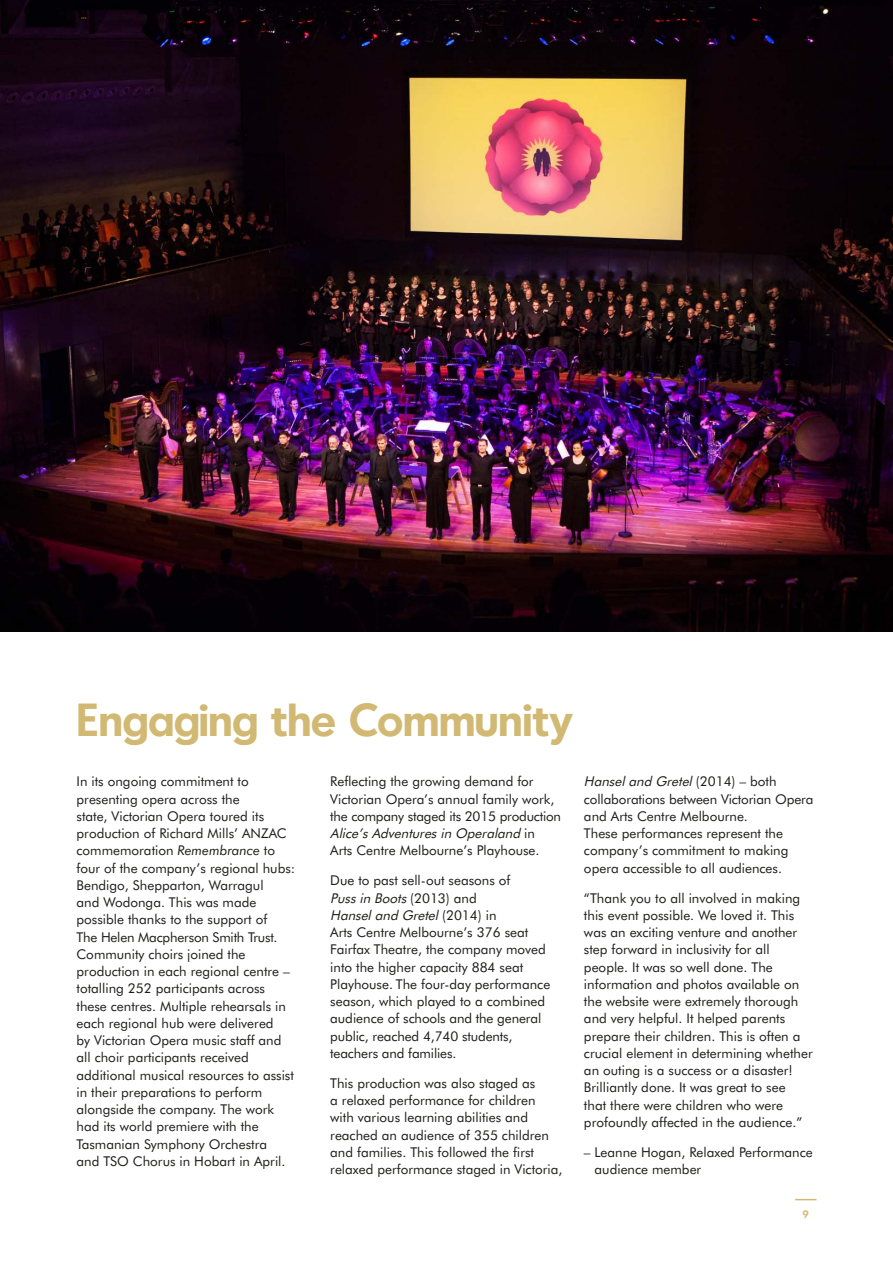
<style>
.page{position:relative;width:893px;height:1263px;background:#fff}
.page>*{position:absolute;margin:0;border:0;box-sizing:border-box;transform-origin:0 0}
.t1{font:600 45px "Montreal TS";letter-spacing:-.02em;color:#d1b973}
.t2{font:13.5px/17.2px "Futura BT";color:#1d1d1b}
.t3{font:600 10.5px "Montreal TS";color:#d1b973}
.s1{font-style:italic}
</style>
<div class="page">
<img style="left:0;top:0;width:893px;height:631px">
<svg style="left:795px;top:1199px;width:21px;height:1px"></svg>
<h1 class="t1" style="left:77px;top:704px;width:496px">Engaging the Community</h1>
<p class="t2" style="left:77px;top:774px;width:220px">In its ongoing commitment to presenting opera across the<br>state, Victorian Opera toured its production of Richard Mills’ ANZAC commemoration <span class="s1">Remembrance</span> to four of the company’s regional hubs:<br>Bendigo, Shepparton, Warragul<br>and Wodonga. This was made possible thanks to the support of<br>The Helen Macpherson Smith Trust.<br>Community choirs joined the production in each regional centre – totalling 252 participants across these centres. Multiple rehearsals in each regional hub were delivered<br>by Victorian Opera music staff and all choir participants received additional musical resources to assist in their preparations to perform alongside the company. The work had its world premiere with the<br>Tasmanian Symphony Orchestra<br>and TSO Chorus in Hobart in April.</p>
<p class="t2" style="left:330px;top:774px;width:232px">Reflecting the growing demand for Victorian Opera’s annual family work, the company staged its 2015 production <span class="s1">Alice’s Adventures in Operaland</span> i n<br>Arts Centre Melbourne’s Playhouse.</p>
<p class="t2" style="left:330px;top:873px;width:222px">Due to past sell-out seasons of<br><span class="s1">Puss in Boots</span> ( 2 0 1 3 ) a n d<br><span class="s1">Hansel and Gretel</span> ( 2 0 1 4 ) i n<br>Arts Centre Melbourne’s 376 seat<br>Fairfax Theatre, the company moved into the higher capacity 884 seat<br>Playhouse. The four-day performance season, which played to a combined audience of schools and the general public, reached 4,740 students, teachers and families.</p>
<p class="t2" style="left:330px;top:1075px;width:234px">This production was also staged as<br>a relaxed performance for children with various learning abilities and reached an audience of 355 children and families. This followed the first relaxed performance staged in Victoria,</p>
<p class="t2" style="left:584px;top:774px;width:231px"><span class="s1">Hansel and Gretel</span> ( 2 0 1 4 ) – b ot h collaborations between Victorian Opera and Arts Centre Melbourne.<br>These performances represent the company’s commitment to making opera accessible to all audiences.</p>
<p class="t2" style="left:584px;top:890px;width:230px">“Thank you to all involved in making this event possible. We loved it. This was an exciting venture and another step forward in inclusivity for all people. It was so well done. The information and photos available on the website were extremely thorough and very helpful. It helped parents prepare their children. This is often a crucial element in determining whether an outing is a success or a disaster!<br>Brilliantly done. It was great to see<br>that there were children who were profoundly affected in the audience.”</p>
<p class="t2" style="left:595px;top:1144px;width:220px;text-indent:-11px">– Leanne Hogan, Relaxed Performance audience member</p>
<p class="t3" style="left:803px;top:1210px;width:8px">9</p>
</div>
